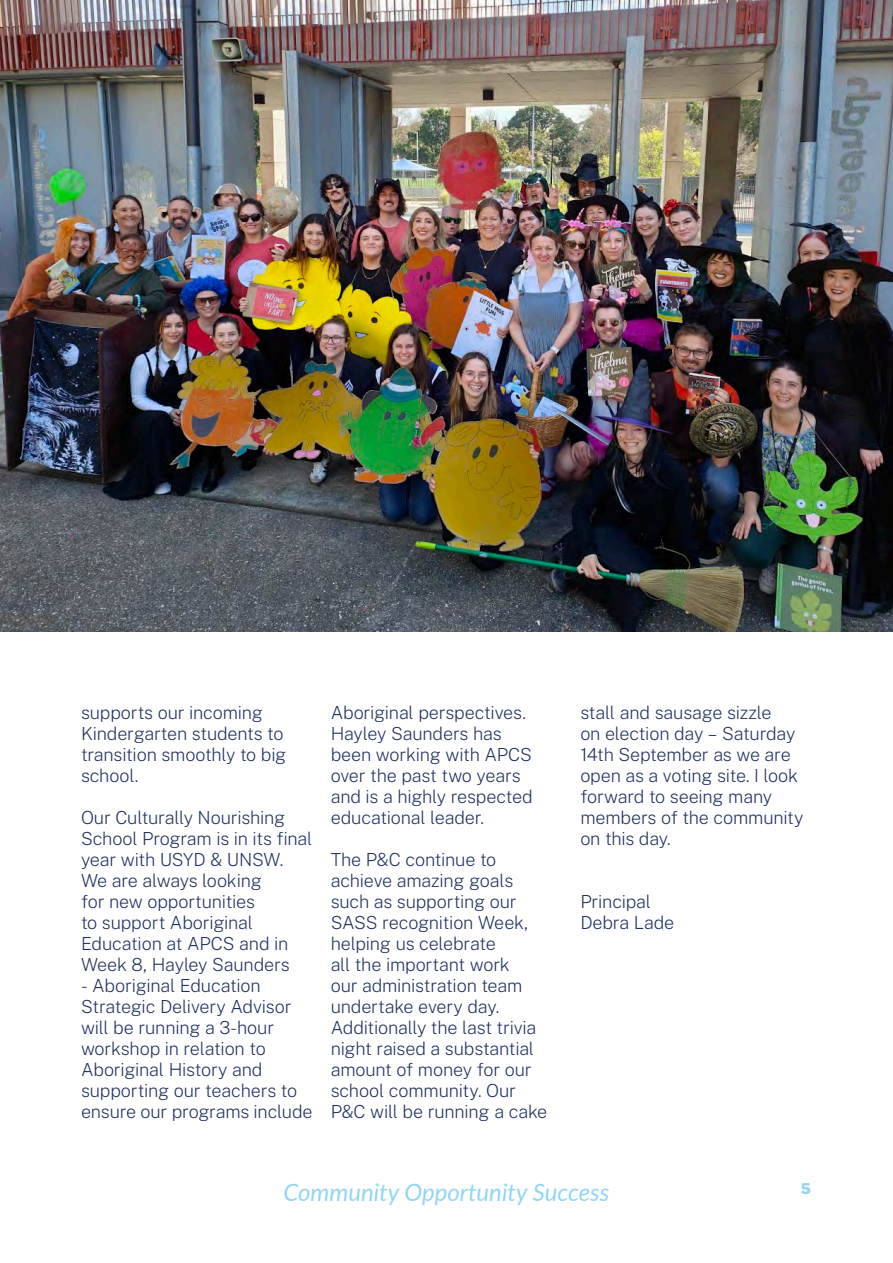
<style>
.page{position:relative;width:893px;height:1263px;background:#fff}
.page>*{position:absolute;margin:0;border:0;box-sizing:border-box;transform-origin:0 0}
.t1{font:italic 24px "Lato";color:#90d7f5}
.TXT{font:200 18px/21px "Public Sans";letter-spacing:-.01em;color:#1f2f5f}
.t2{font:900 15px "Public Sans";color:#92d6f3}
.s1{color:#92d6f3}
</style>
<div class="page">
<img style="left:0;top:0;width:893px;height:631px">
<p class="TXT" style="left:81px;top:701px;width:207px">supports our incoming<br>Kindergarten students to transition smoothly to big school.</p>
<p class="TXT" style="left:81px;top:806px;width:233px">Our Culturally Nourishing<br>School Program is in its final year with USYD &amp; UNSW.<br>We are always looking<br>for new opportunities<br>to support Aboriginal<br>Education at APCS and in<br>Week 8, Hayley Saunders</p>
<p class="TXT" style="left:81px;top:974px;width:233px">- Aboriginal Education<br>Strategic Delivery Advisor will be running a 3-hour workshop in relation to<br>Aboriginal History and supporting our teachers to ensure our programs include</p>
<p class="TXT" style="left:331px;top:701px;width:204px">Aboriginal perspectives.<br>Hayley Saunders has been working with APCS over the past two years and is a highly respected educational leader.</p>
<p class="TXT" style="left:331px;top:848px;width:218px">The P&amp;C continue to achieve amazing goals such as supporting our<br>SASS recognition Week, helping us celebrate<br>all the important work<br>our administration team undertake every day.<br>Additionally the last trivia night raised a substantial amount of money for our school community. Our<br>P&amp;C will be running a cake</p>
<p class="TXT" style="left:580px;top:701px;width:225px">stall and sausage sizzle<br>on election day – Saturday<br>14th September as we are open as a voting site. I look forward to seeing many members of the community on this day.</p>
<p class="TXT" style="left:580px;top:891px;width:72px">Principal</p>
<p class="TXT" style="left:580px;top:912px;width:96px">Debra Lade</p>
<h1 class="t1" style="left:284px;top:1175px;width:327px"><span class="s1">Community</span> Opportunity Success</h1>
<p class="t2" style="left:800px;top:1176px;width:12px">5</p>
</div>
